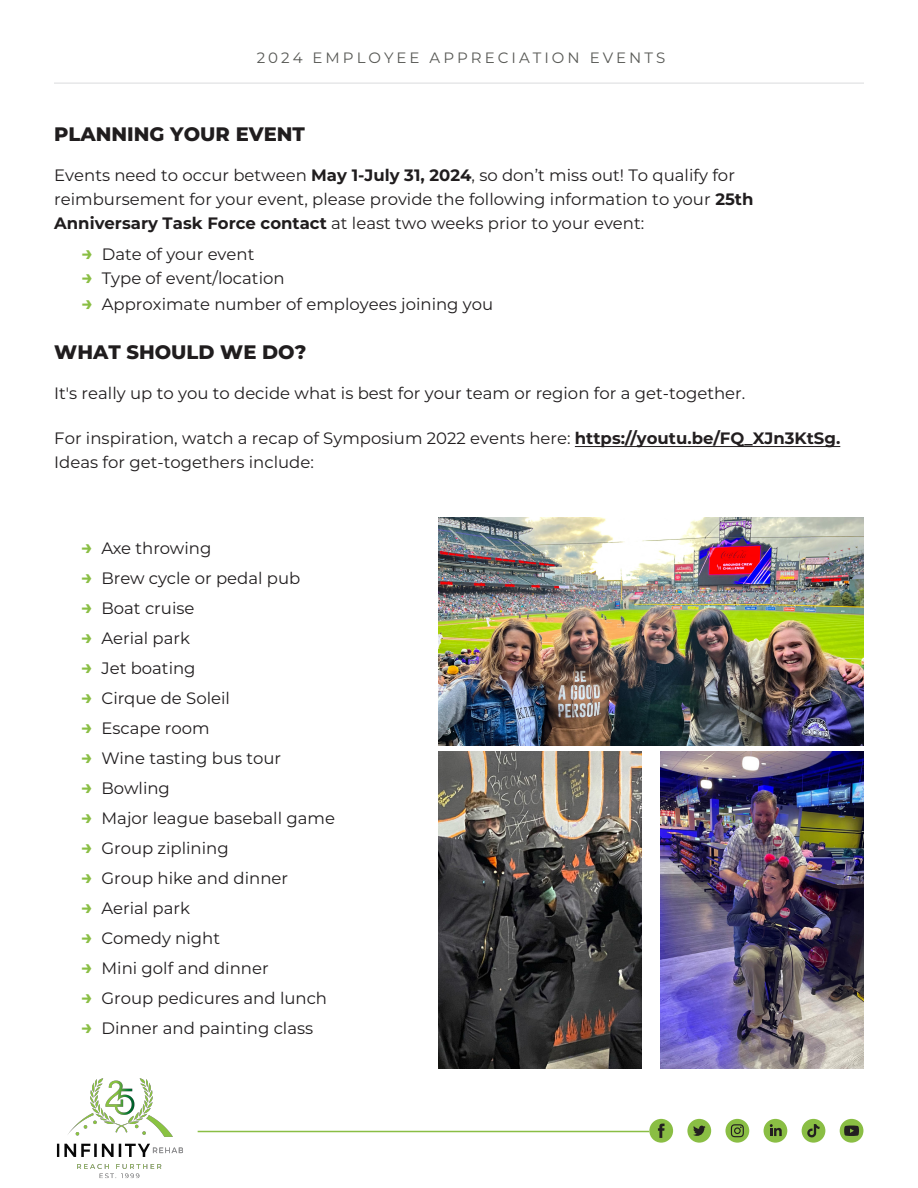
<style>
.page{position:relative;width:918px;height:1188px;background:#fff}
.page>*{position:absolute;margin:0;border:0;box-sizing:border-box;transform-origin:0 0}
.t1{font:800 19.5px "Montserrat";color:#201d1e}
.t2{font:16.5px/24px "Montserrat";color:#201d1e}
.t3{font:15px "Montserrat";letter-spacing:.2em;color:#585955}
.s1{font-weight:700}
.s2{font-weight:700;font-size:19.5px;color:#8abe44}
.s3{font-weight:700;color:#231f20}
</style>
<div class="page">
<hr style="left:198px;top:1131px;width:451px;height:1px;background:#8abe44">
<div style="left:649px;top:1119px;width:24px;height:24px;background:#8abe44;border-radius:12px"></div>
<svg style="left:658px;top:1124px;width:7px;height:14px"></svg>
<div style="left:687px;top:1119px;width:24px;height:24px;background:#8abe44;border-radius:12px"></div>
<svg style="left:693px;top:1126px;width:13px;height:10px"></svg>
<div style="left:725px;top:1119px;width:24px;height:24px;background:#8abe44;border-radius:12px"></div>
<svg style="left:731px;top:1124px;width:13px;height:13px"></svg>
<div style="left:764px;top:1119px;width:23px;height:24px;background:#8abe44;border-radius:12px"></div>
<svg style="left:770px;top:1124px;width:12px;height:12px"></svg>
<div style="left:802px;top:1119px;width:23px;height:24px;background:#8abe44;border-radius:12px"></div>
<svg style="left:807px;top:1124px;width:13px;height:14px"></svg>
<div style="left:840px;top:1119px;width:23px;height:24px;background:#8abe44;border-radius:12px"></div>
<svg style="left:844px;top:1126px;width:15px;height:10px"></svg>
<hr style="left:54px;top:82px;width:810px;height:2px;background:#e6e7e9">
<img style="left:439px;top:517px;width:424px;height:229px">
<img style="left:439px;top:752px;width:203px;height:316px">
<img style="left:660px;top:752px;width:203px;height:316px">
<img style="left:56px;top:1078px;width:127px;height:100px">
<hr style="left:575px;top:446px;width:265px;height:1px;background:#231f20">
<p class="t3" style="left:257px;top:48px;width:410px">2024 EMPLOYEE APPRECIATION EVENTS</p>
<p class="t1" style="left:54px;top:120px;width:252px">PLANNING YOUR EVENT</p>
<p class="t2" style="left:54px;top:162px;width:701px">Events need to occur between <span class="s1">May 1-July 31, 2024</span>, so don’t miss out! To qualify for reimbursement for your event, please provide the following information to your <span class="s1">25th<br>Anniversary Task Force contact</span> at least two weeks prior to your event:</p>
<p class="t2" style="left:81px;top:241px;width:174px"><span class="s2">→</span> Date of your event</p>
<p class="t2" style="left:81px;top:265px;width:205px"><span class="s2">→</span> Type of event/location</p>
<p class="t2" style="left:81px;top:292px;width:413px"><span class="s2">→</span> Approximate number of employees joining you</p>
<p class="t1" style="left:54px;top:338px;width:254px">WHAT SHOULD WE DO?</p>
<p class="t2" style="left:54px;top:380px;width:693px">It's really up to you to decide what is best for your team or region for a get-together.</p>
<p class="t2" style="left:54px;top:426px;width:788px">For inspiration, watch a recap of Symposium 2022 events here: <span class="s3">https://youtu.be/FQ_XJn3KtSg.<br></span>Ideas for get-togethers include:</p>
<p class="t2" style="left:81px;top:535px;width:132px"><span class="s2">→</span> Axe throwing</p>
<p class="t2" style="left:81px;top:565px;width:221px"><span class="s2">→</span> Brew cycle or pedal pub</p>
<p class="t2" style="left:81px;top:595px;width:115px"><span class="s2">→</span> Boat cruise</p>
<p class="t2" style="left:81px;top:625px;width:110px"><span class="s2">→</span> Aerial park</p>
<p class="t2" style="left:81px;top:655px;width:116px"><span class="s2">→</span> Jet boating</p>
<p class="t2" style="left:81px;top:685px;width:150px"><span class="s2">→</span> Cirque de Soleil</p>
<p class="t2" style="left:81px;top:715px;width:130px"><span class="s2">→</span> Escape room</p>
<p class="t2" style="left:81px;top:745px;width:201px"><span class="s2">→</span> Wine tasting bus tour</p>
<p class="t2" style="left:81px;top:775px;width:90px"><span class="s2">→</span> Bowling</p>
<p class="t2" style="left:81px;top:805px;width:255px"><span class="s2">→</span> Major league baseball game</p>
<p class="t2" style="left:81px;top:835px;width:149px"><span class="s2">→</span> Group ziplining</p>
<p class="t2" style="left:81px;top:865px;width:208px"><span class="s2">→</span> Group hike and dinner</p>
<p class="t2" style="left:81px;top:895px;width:110px"><span class="s2">→</span> Aerial park</p>
<p class="t2" style="left:81px;top:925px;width:140px"><span class="s2">→</span> Comedy night</p>
<p class="t2" style="left:81px;top:955px;width:189px"><span class="s2">→</span> Mini golf and dinner</p>
<p class="t2" style="left:81px;top:985px;width:247px"><span class="s2">→</span> Group pedicures and lunch</p>
<p class="t2" style="left:81px;top:1015px;width:233px"><span class="s2">→</span> Dinner and painting class</p>
</div>
